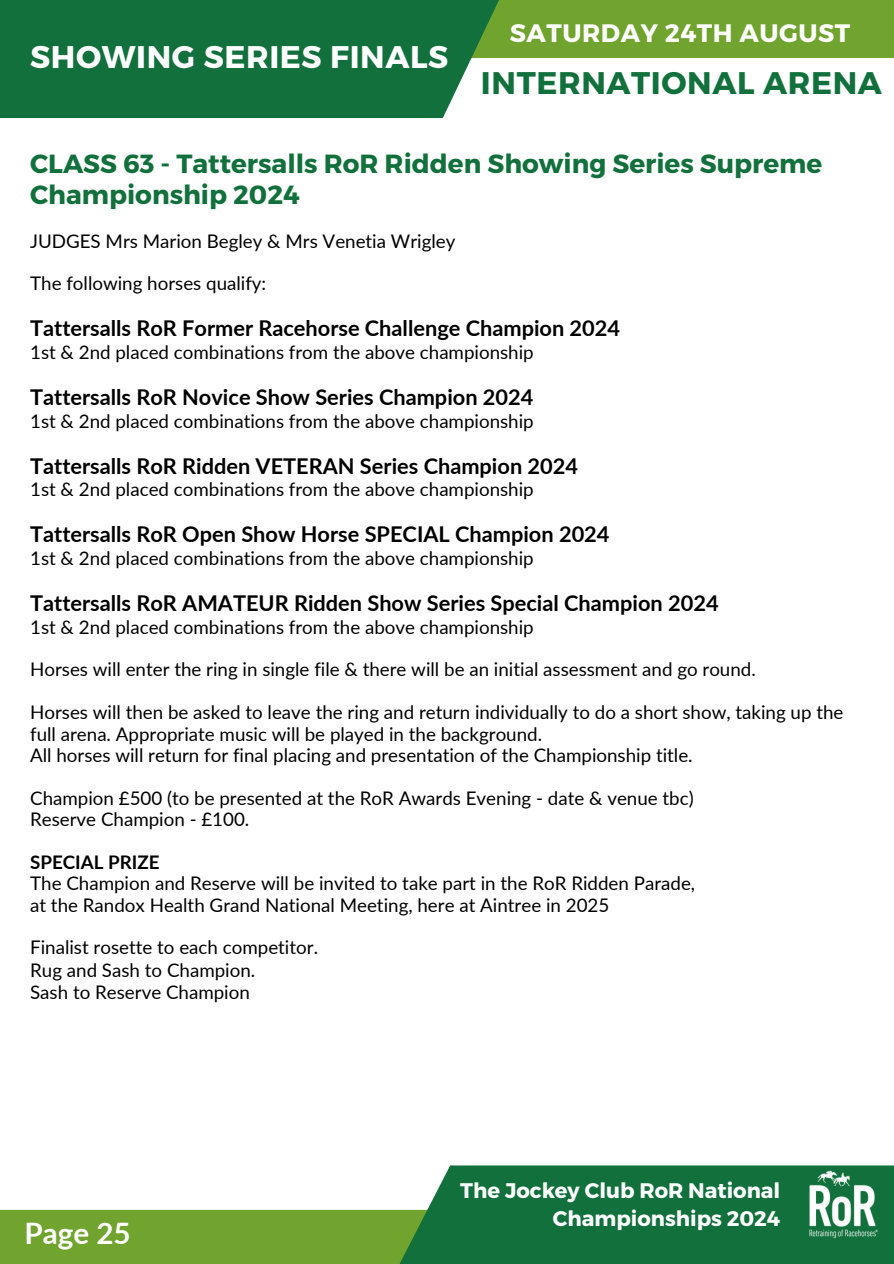
<style>
.page{position:relative;width:894px;height:1264px;background:#fff}
.page>*{position:absolute;margin:0;border:0;box-sizing:border-box;transform-origin:0 0}
.t1{font:700 31.2px "Montserrat";letter-spacing:.02em;color:#fff}
.t2{font:700 31.2px "Montserrat";letter-spacing:.02em;color:#12703c}
.t3{font:700 29.55px "Lato";color:#fff}
.t4{font:700 26.25px/30.3px "Montserrat";color:#12703c}
.t5{font:700 25.2px "Montserrat";letter-spacing:.02em;color:#fff}
.t6{font:700 21.75px "Lato";color:#000}
.t7{font:700 21px/27.3px "Montserrat";color:#fff;text-align:right}
.t8{font:18.75px/21.3px "Lato";color:#000}
.t9{font:700 18.75px "Lato";color:#000}
</style>
<div class="page">
<div style="left:0;top:1209px;width:848px;height:54px;background:#70a42e"></div>
<div style="left:383px;top:1165px;width:510px;height:98px;background:#12703c"></div>
<div style="left:356px;top:0;width:537px;height:57px;background:#70a42e"></div>
<svg style="left:0;top:0;width:509px;height:118px;background:#207845"></svg>
<img style="left:793px;top:1165px;width:100px;height:74px">
<p class="t1" style="left:30px;top:37px;width:419px">SHOWING SERIES FINALS</p>
<p class="t5" style="left:509px;top:17px;width:342px">SATURDAY 24TH AUGUST</p>
<p class="t2" style="left:481px;top:63px;width:402px">INTERNATIONAL ARENA</p>
<h3 class="t4" style="left:30px;top:147px;width:793px">CLASS 63 - Tattersalls RoR Ridden Showing Series Supreme<br>Championship 2024</h3>
<h1 class="t8" style="left:30px;top:229px;width:426px">JUDGES Mrs Marion Begley &amp; Mrs Venetia Wrigley</h1>
<h4 class="t8" style="left:30px;top:272px;width:237px">The following horses qualify:</h4>
<p class="t6" style="left:30px;top:315px;width:591px">Tattersalls RoR Former Racehorse Challenge Champion 2024</p>
<p class="t8" style="left:30px;top:341px;width:505px">1st &amp; 2nd placed combinations from the above championship</p>
<p class="t6" style="left:30px;top:383px;width:504px">Tattersalls RoR Novice Show Series Champion 2024</p>
<h6 class="t8" style="left:30px;top:409px;width:505px">1st &amp; 2nd placed combinations from the above championship</h6>
<h6 class="t6" style="left:30px;top:452px;width:549px">Tattersalls RoR Ridden VETERAN Series Champion 2024</h6>
<p class="t8" style="left:30px;top:478px;width:505px">1st &amp; 2nd placed combinations from the above championship</p>
<p class="t6" style="left:30px;top:521px;width:580px">Tattersalls RoR Open Show Horse SPECIAL Champion 2024</p>
<p class="t8" style="left:30px;top:547px;width:505px">1st &amp; 2nd placed combinations from the above championship</p>
<p class="t6" style="left:30px;top:589px;width:689px">Tattersalls RoR AMATEUR Ridden Show Series Special Champion 2024</p>
<p class="t8" style="left:30px;top:615px;width:505px">1st &amp; 2nd placed combinations from the above championship</p>
<p class="t8" style="left:30px;top:658px;width:727px">Horses will enter the ring in single file &amp; there will be an initial assessment and go round.</p>
<h6 class="t8" style="left:30px;top:701px;width:814px">Horses will then be asked to leave the ring and return individually to do a short show, taking up the full arena. Appropriate music will be played in the background.</h6>
<p class="t8" style="left:30px;top:744px;width:664px">All horses will return for final placing and presentation of the Championship title.</p>
<p class="t8" style="left:30px;top:786px;width:665px">Champion £500 (to be presented at the RoR Awards Evening - date &amp; venue tbc)</p>
<p class="t8" style="left:30px;top:808px;width:221px">Reserve Champion - £100.</p>
<p class="t9" style="left:30px;top:850px;width:131px">SPECIAL PRIZE</p>
<p class="t8" style="left:30px;top:872px;width:666px">The Champion and Reserve will be invited to take part in the RoR Ridden Parade,</p>
<p class="t8" style="left:30px;top:893px;width:580px">at the Randox Health Grand National Meeting, here at Aintree in 2025</p>
<p class="t8" style="left:30px;top:936px;width:289px">Finalist rosette to each competitor.</p>
<p class="t8" style="left:30px;top:958px;width:226px">Rug and Sash to Champion.</p>
<p class="t8" style="left:30px;top:981px;width:221px">Sash to Reserve Champion</p>
<h5 class="t3" style="left:25px;top:1214px;width:108px">Page 25</h5>
<p class="t7" style="left:460px;top:1176px;width:321px">The Jockey Club RoR National<br>Championships 2024</p>
</div>
